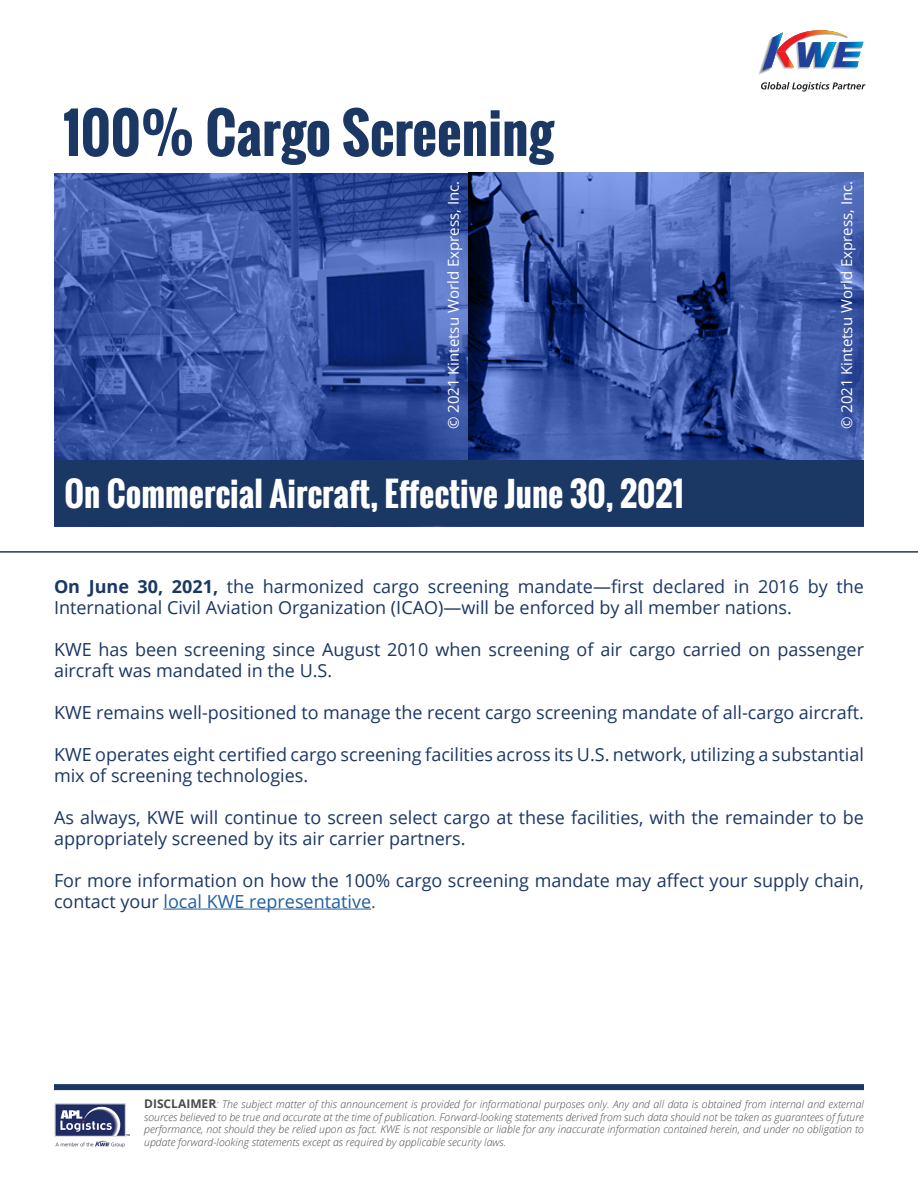
<style>
.page{position:relative;width:918px;height:1188px;background:#fff}
.page>*{position:absolute;margin:0;border:0;box-sizing:border-box;transform-origin:0 0}
.t1{font:700 54px "Oswald";color:#1b3764}
.t2{font:700 33px "Oswald";color:#fff}
.t3{font:18px/21px "Open Sans";color:#1b3764}
.t4{font:15px "Open Sans";color:#fff}
.t5{font:italic 300 10.5px/12.6px "Open Sans";color:#4b4b4c;text-align:justify}
.s1{font-weight:700}
.s2{color:#215e9e}
.s3{color:#58595b}
.s4{font-weight:700;font-style:normal;font-size:12px}
.s5{font-style:normal}
</style>
<div class="page">
<div style="left:54px;top:1084px;width:810px;height:6px;background:#1b3764"></div>
<svg style="left:54px;top:173px;width:810px;height:288px;background:#3c56a3"></svg>
<div style="left:54px;top:461px;width:810px;height:65px;background:#1b3764"></div>
<hr style="left:0;top:551px;width:918px;height:2px;background:#1b3764">
<img style="left:54px;top:1103px;width:75px;height:45px">
<hr style="left:163px;top:909px;width:208px;height:1px;background:#215e9e">
<svg style="left:761px;top:82px;width:104px;height:10px"></svg>
<svg style="left:759px;top:30px;width:104px;height:45px"></svg>
<h1 class="t1" style="left:63px;top:92px;width:493px">100% Cargo Screening</h1>
<p class="t4" style="left:443px;top:429px;width:250px;rotate:-90deg">© 2021 Kintetsu World Express, Inc.</p>
<p class="t4" style="left:837px;top:429px;width:250px;rotate:-90deg">© 2021 Kintetsu World Express, Inc.</p>
<h2 class="t2" style="left:64px;top:469px;width:621px">On Commercial Aircraft, Effective June 30, 2021</h2>
<p class="t3" style="left:54px;top:575px;width:811px"><span class="s1">On June 30, 2021,</span> the harmonized cargo screening mandate—first declared in 2016 by the<br>International Civil Aviation Organization (ICAO)—will be enforced by all member nations.</p>
<p class="t3" style="left:54px;top:638px;width:812px">KWE has been screening since August 2010 when screening of air cargo carried on passenger aircraft was mandated in the U.S.</p>
<p class="t3" style="left:54px;top:701px;width:811px">KWE remains well-positioned to manage the recent cargo screening mandate of all-cargo aircraft.</p>
<p class="t3" style="left:54px;top:743px;width:811px">KWE operates eight certified cargo screening facilities across its U.S. network, utilizing a substantial mix of screening technologies.</p>
<p class="t3" style="left:54px;top:806px;width:812px">As always, KWE will continue to screen select cargo at these facilities, with the remainder to be appropriately screened by its air carrier partners.</p>
<p class="t3" style="left:54px;top:869px;width:812px">For more information on how the 100% cargo screening mandate may affect your supply chain, contact your <span class="s2">local KWE representative</span><span class="s3">.</span></p>
<p class="t5" style="left:144px;top:1097px;width:721px"><span class="s4">DISCLAIMER</span>: The subject matter of this announcement is provided for informational purposes only. Any and all data is obtained from internal and external sources believed to be true and accurate at the time of publication. Forward-looking statements derived from such data should not <span class="s5">be</span> taken as guarantees of future performance, not should they be relied upon as fact. KWE is not responsible or liable for any inaccurate information contained herein, and under no obligation to update forward-looking statements except as required by applicable security laws.</p>
</div>
